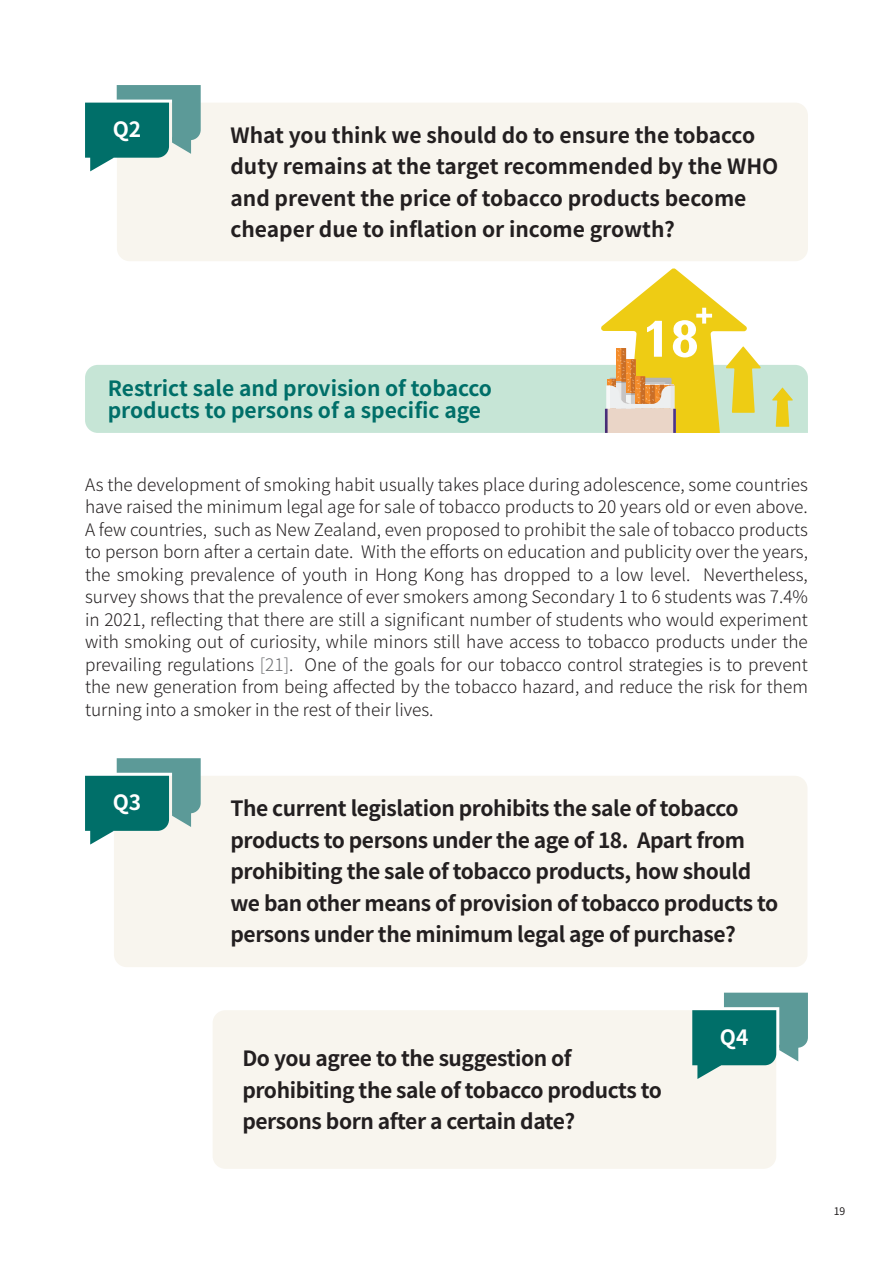
<style>
.page{position:relative;width:893px;height:1263px;background:#fff}
.page>*{position:absolute;margin:0;border:0;box-sizing:border-box;transform-origin:0 0}
.t1{font:700 21px/31.5px "Noto Sans TC";letter-spacing:-.02em;color:#231f20}
.t2{font:700 21px/31.5px "Noto Sans TC";color:#231f20}
.t3{font:700 21px/22.5px "Noto Sans TC";color:#006f69}
.t4{font:700 21px "Noto Sans TC";color:#fff}
.t5{font:300 17.25px/22.5px "Noto Sans TC";color:#231f20;text-align:justify}
.t6{font:10.5px "Noto Sans TC";color:#231f20}
.s1{color:#6c6d70}
</style>
<div class="page">
<div style="left:85px;top:365px;width:723px;height:68px;background:#c6e5d6"></div>
<svg style="left:772px;top:387px;width:21px;height:40px"></svg>
<svg style="left:600px;top:268px;width:161px;height:165px"></svg>
<div style="left:117px;top:103px;width:691px;height:158px;background:#f8f5ee"></div>
<div style="left:213px;top:1010px;width:563px;height:159px;background:#f8f5ee"></div>
<div style="left:114px;top:776px;width:693px;height:191px;background:#f8f5ee"></div>
<svg style="left:85px;top:85px;width:116px;height:86px;background:#5b9f9a"></svg>
<svg style="left:85px;top:758px;width:116px;height:86px;background:#5b9f9a"></svg>
<svg style="left:692px;top:993px;width:116px;height:86px"></svg>
<p class="t4" style="left:113px;top:118px;width:30px">Q2</p>
<p class="t2" style="left:230px;top:120px;width:549px">What you think we should do to ensure the tobacco duty remains at the target recommended by the WHO and prevent the price of tobacco products become cheaper due to inflation or income growth?</p>
<p class="t3" style="left:108px;top:377px;width:386px">Restrict sale and provision of tobacco products to persons of a specific age</p>
<p class="t5" style="left:85px;top:473px;width:724px">As the development of smoking habit usually takes place during adolescence, some countries have raised the minimum legal age for sale of tobacco products to 20 years old or even above.<br>A few countries, such as New Zealand, even proposed to prohibit the sale of tobacco products to person born after a certain date. With the efforts on education and publicity over the years, the smoking prevalence of youth in Hong Kong has dropped to a low level. Nevertheless, survey shows that the prevalence of ever smokers among Secondary 1 to 6 students was 7.4% in 2021, reflecting that there are still a significant number of students who would experiment with smoking out of curiosity, while minors still have access to tobacco products under the prevailing regulations <span class="s1">[21]</span>. One of the goals for our tobacco control strategies is to prevent the new generation from being affected by the tobacco hazard, and reduce the risk for them turning into a smoker in the rest of their lives.</p>
<p class="t4" style="left:113px;top:791px;width:30px">Q3</p>
<p class="t1" style="left:230px;top:793px;width:549px">The current legislation prohibits the sale of tobacco products to persons under the age of 18. Apart from prohibiting the sale of tobacco products, how should we ban other means of provision of tobacco products to persons under the minimum legal age of purchase?</p>
<p class="t1" style="left:242px;top:1043px;width:421px">Do you agree to the suggestion of prohibiting the sale of tobacco products to persons born after a certain date?</p>
<p class="t4" style="left:720px;top:1025px;width:30px">Q4</p>
<p class="t6" style="left:834px;top:1206px;width:13px">19</p>
</div>
